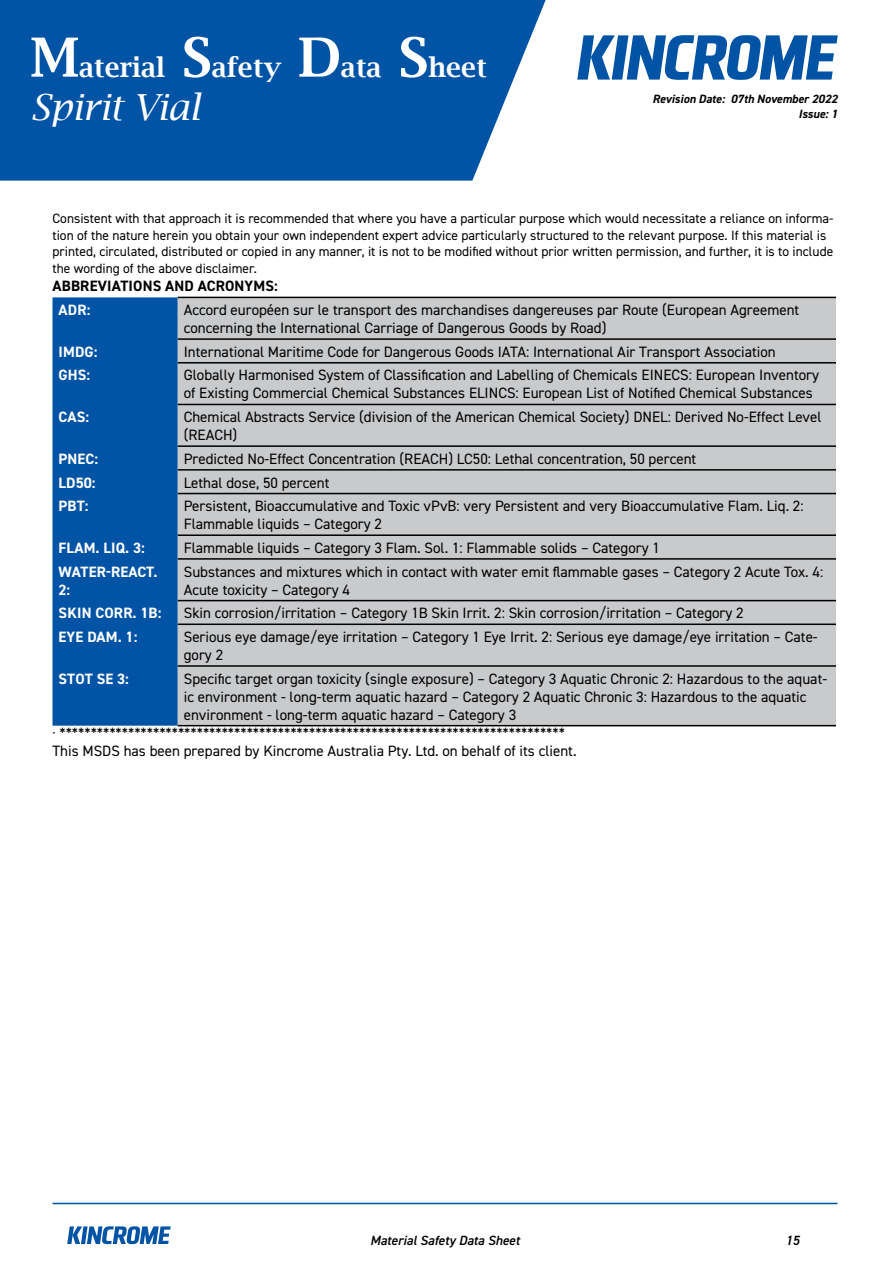
<style>
.page{position:relative;width:893px;height:1263px;background:#fff}
.page>*{position:absolute;margin:0;border:0;box-sizing:border-box;transform-origin:0 0}
.t1{font:italic 36px "Lucida Bright";color:#fff}
.t2{font:600 27px "Lucida Bright";color:#fff}
.t3{font:15px/18px "DIN2014";color:#000}
.t4{font:700 15px/18px "DIN2014";letter-spacing:.01em;color:#fff}
.t5{font:700 15px "DIN2014";letter-spacing:.01em;color:#000}
.t6{font:13.5px/16.5px "DIN2014";color:#000}
.t7{font:italic 600 13.35px "DIN2014";color:#000}
.t8{font:italic 700 12px/14.4px "DIN2014";color:#000;text-align:right}
.s1{font-size:54px}
</style>
<div class="page">
<svg style="left:67px;top:1226px;width:104px;height:18px"></svg>
<hr style="left:53px;top:1203px;width:784px;height:1px;background:#0053a5">
<div style="left:0;top:0;width:546px;height:181px;background:#0053a5"></div>
<svg style="left:577px;top:35px;width:261px;height:45px"></svg>
<div style="left:52px;top:297px;width:126px;height:429px;background:#0053a5"></div>
<div style="left:178px;top:298px;width:658px;height:427px;background:#c9cacc"></div>
<hr style="left:178px;top:297px;width:658px;height:1px;background:#000">
<hr style="left:178px;top:338px;width:658px;height:2px;background:#000">
<hr style="left:178px;top:362px;width:658px;height:1px;background:#000">
<hr style="left:178px;top:404px;width:658px;height:1px;background:#000">
<hr style="left:178px;top:445px;width:658px;height:2px;background:#000">
<hr style="left:178px;top:469px;width:658px;height:2px;background:#000">
<hr style="left:178px;top:493px;width:658px;height:1px;background:#000">
<hr style="left:178px;top:534px;width:658px;height:2px;background:#000">
<hr style="left:178px;top:558px;width:658px;height:2px;background:#000">
<hr style="left:178px;top:600px;width:658px;height:1px;background:#000">
<hr style="left:178px;top:623px;width:658px;height:2px;background:#000">
<hr style="left:178px;top:665px;width:658px;height:2px;background:#000">
<hr style="left:178px;top:725px;width:658px;height:1px;background:#000">
<h2 class="t2" style="left:30px;top:52px;width:458px"><span class="s1">M</span>aterial <span class="s1">S</span>afety <span class="s1">D</span>ata <span class="s1">S</span>heet</h2>
<h1 class="t1" style="left:30px;top:86px;width:171px">Spirit Vial</h1>
<p class="t8" style="left:653px;top:92px;width:187px">Revision Date: 07th November 2022<br>Issue: 1</p>
<p class="t6" style="left:52px;top:210px;width:782px">Consistent with that approach it is recommended that where you have a particular purpose which would necessitate a reliance on informa&shy;tion of the nature herein you obtain your own independent expert advice particularly structured to the relevant purpose. If this material is printed, circulated, distributed or copied in any manner, it is not to be modified without prior written permission, and further, it is to include the wording of the above disclaimer.</p>
<p class="t5" style="left:53px;top:275px;width:227px">ABBREVIATIONS AND ACRONYMS:</p>
<p class="t4" style="left:59px;top:301px;width:33px">ADR:</p>
<p class="t3" style="left:184px;top:301px;width:617px">Accord européen sur le transport des marchandises dangereuses par Route (European Agreement concerning the International Carriage of Dangerous Goods by Road)</p>
<p class="t4" style="left:59px;top:342px;width:40px">IMDG:</p>
<p class="t3" style="left:184px;top:342px;width:593px">International Maritime Code for Dangerous Goods IATA: International Air Transport Association</p>
<p class="t4" style="left:59px;top:366px;width:33px">GHS:</p>
<p class="t3" style="left:184px;top:366px;width:637px">Globally Harmonised System of Classification and Labelling of Chemicals EINECS: European Inventory of Existing Commercial Chemical Substances ELINCS: European List of Notified Chemical Substances</p>
<p class="t4" style="left:59px;top:408px;width:32px">CAS:</p>
<p class="t3" style="left:184px;top:408px;width:639px">Chemical Abstracts Service (division of the American Chemical Society) DNEL: Derived No-Effect Level (REACH)</p>
<p class="t4" style="left:59px;top:449px;width:41px">PNEC:</p>
<p class="t3" style="left:184px;top:449px;width:514px">Predicted No-Effect Concentration (REACH) LC50: Lethal concentration, 50 percent</p>
<p class="t4" style="left:59px;top:473px;width:39px">LD50:</p>
<p class="t3" style="left:184px;top:473px;width:147px">Lethal dose, 50 percent</p>
<p class="t4" style="left:59px;top:497px;width:32px">PBT:</p>
<p class="t3" style="left:184px;top:497px;width:621px">Persistent, Bioaccumulative and Toxic vPvB: very Persistent and very Bioaccumulative Flam. Liq. 2:<br>Flammable liquids – Category 2</p>
<p class="t4" style="left:59px;top:538px;width:88px">FLAM. LIQ. 3:</p>
<p class="t3" style="left:184px;top:538px;width:478px">Flammable liquids – Category 3 Flam. Sol. 1: Flammable solids – Category 1</p>
<p class="t4" style="left:58px;top:562px;width:101px">WATER-REACT.<br>2:</p>
<p class="t3" style="left:184px;top:562px;width:641px">Substances and mixtures which in contact with water emit flammable gases – Category 2 Acute Tox. 4:<br>Acute toxicity – Category 4</p>
<p class="t4" style="left:59px;top:604px;width:104px">SKIN CORR. 1B:</p>
<p class="t3" style="left:184px;top:604px;width:561px">Skin corrosion/irritation – Category 1B Skin Irrit. 2: Skin corrosion/irritation – Category 2</p>
<p class="t4" style="left:59px;top:628px;width:80px">EYE DAM. 1:</p>
<p class="t3" style="left:184px;top:627px;width:635px">Serious eye damage/eye irritation – Category 1 Eye Irrit. 2: Serious eye damage/eye irritation – Cate&shy;gory 2</p>
<p class="t4" style="left:59px;top:669px;width:72px">STOT SE 3:</p>
<p class="t3" style="left:184px;top:669px;width:645px">Specific target organ toxicity (single exposure) – Category 3 Aquatic Chronic 2: Hazardous to the aquat-</p>
<p class="t3" style="left:184px;top:687px;width:624px">ic environment - long-term aquatic hazard – Category 2 Aquatic Chronic 3: Hazardous to the aquatic</p>
<p class="t3" style="left:184px;top:705px;width:334px">environment - long-term aquatic hazard – Category 3</p>
<p class="t3" style="left:52px;top:724px;width:514px">· *********************************************************************************</p>
<p class="t3" style="left:52px;top:742px;width:525px">This MSDS has been prepared by Kincrome Australia Pty. Ltd. on behalf of its client.</p>
<p class="t7" style="left:370px;top:1231px;width:151px">Material Safety Data Sheet</p>
<p class="t7" style="left:785px;top:1231px;width:15px">15</p>
</div>
